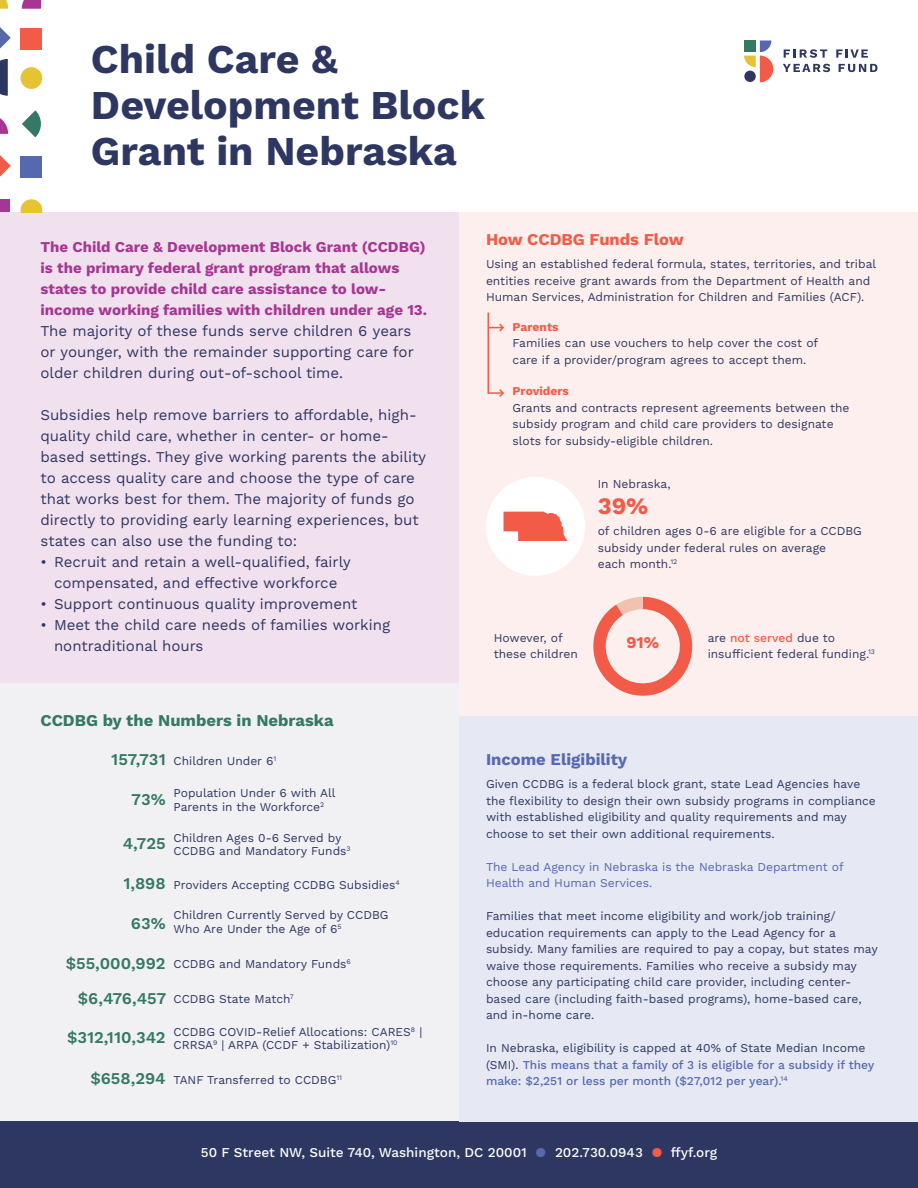
<style>
.page{position:relative;width:918px;height:1188px;background:#fff}
.page>*{position:absolute;margin:0;border:0;box-sizing:border-box;transform-origin:0 0}
.t1{font:700 40.95px/46px "Work Sans";color:#2e3761}
.t2{font:700 23.55px "Work Sans";color:#f15b47}
.t3{font:700 16.5px "Work Sans";color:#347865}
.t4{font:600 16.5px "Work Sans";color:#347865}
.t5{font:700 16.5px "Work Sans";color:#f15b47}
.t6{font:700 16.5px "Work Sans";color:#5668b0}
.t7{font:15px/21px "Work Sans";color:#2e3761}
.t8{font:700 15px/21px "Work Sans";color:#a63593}
.t9{font:500 13.5px "Work Sans";color:#fff}
.t10{font:12px/16.5px "Work Sans";color:#2e3761}
.t11{font:500 12px/16.5px "Work Sans";color:#5668b0}
.t12{font:12px/16.5px "Work Sans";color:#5668b0}
.t13{font:700 12px "Work Sans";color:#f15b47}
.s1{font-weight:600;font-size:16.5px;color:#347865}
.s2{font-weight:500;color:#f15b47}
.s3{font-weight:400;color:#2e3761}
.s4{color:#5668b0}
.s5{color:#f15b47}
</style>
<div class="page">
<div style="left:459px;top:212px;width:459px;height:504px;background:#fdefed"></div>
<svg style="left:744px;top:40px;width:29px;height:42px"></svg>
<svg style="left:784px;top:49px;width:43px;height:9px"></svg>
<svg style="left:836px;top:49px;width:32px;height:9px"></svg>
<svg style="left:783px;top:64px;width:47px;height:8px"></svg>
<svg style="left:839px;top:64px;width:38px;height:8px"></svg>
<svg style="left:593px;top:597px;width:100px;height:99px"></svg>
<div style="left:0;top:683px;width:459px;height:438px;background:#f1f1f4"></div>
<div style="left:0;top:212px;width:459px;height:471px;background:#f1e0ee"></div>
<div style="left:0;top:1121px;width:918px;height:67px;background:#2e3761"></div>
<svg style="left:489px;top:323px;width:15px;height:9px"></svg>
<svg style="left:489px;top:389px;width:15px;height:8px"></svg>
<hr style="left:488px;top:313px;width:1px;height:81px;background:#f15b47">
<div style="left:486px;top:477px;width:99px;height:99px;background:#fff;border-radius:50%"></div>
<div style="left:459px;top:716px;width:459px;height:405px;background:#e6e8f3"></div>
<div style="left:21px;top:156px;width:21px;height:22px;background:#5668b0"></div>
<svg style="left:0;top:155px;width:11px;height:22px"></svg>
<svg style="left:21px;top:199px;width:21px;height:13px"></svg>
<div style="left:21px;top:28px;width:21px;height:22px;background:#f15b47"></div>
<svg style="left:0;top:27px;width:11px;height:22px"></svg>
<div style="left:21px;top:67px;width:21px;height:22px;background:#e4c433;border-radius:50%"></div>
<svg style="left:0;top:59px;width:8px;height:37px"></svg>
<svg style="left:0;top:118px;width:8px;height:16px"></svg>
<svg style="left:0;top:0;width:8px;height:9px"></svg>
<svg style="left:22px;top:110px;width:19px;height:27px"></svg>
<svg style="left:22px;top:0;width:19px;height:9px"></svg>
<div style="left:0;top:199px;width:9px;height:13px;background:#a63593"></div>
<svg style="left:504px;top:512px;width:63px;height:29px;background:#f37565"></svg>
<h1 class="t1" style="left:91px;top:38px;width:396px">Child Care &amp;<br>Development Block<br>Grant in Nebraska</h1>
<p class="t8" style="left:40px;top:237px;width:388px">The Child Care &amp; Development Block Grant (CCDBG) is the primary federal grant program that allows states to provide child care assistance to low&shy;income working families with children under age 13.</p>
<p class="t7" style="left:40px;top:321px;width:375px">The majority of these funds serve children 6 years or younger, with the remainder supporting care for older children during out-of-school time.</p>
<p class="t7" style="left:40px;top:405px;width:387px">Subsidies help remove barriers to affordable, high&shy;quality child care, whether in center- or home&shy;based settings. They give working parents the ability to access quality care and choose the type of care that works best for them. The majority of funds go directly to providing early learning experiences, but states can also use the funding to:</p>
<p class="t7" style="left:40px;top:552px;width:312px;text-align:center">• Recruit and retain a well-qualified, fairly compensated, and effective workforce</p>
<p class="t7" style="left:40px;top:594px;width:319px">• Support continuous quality improvement</p>
<p class="t7" style="left:54px;top:615px;width:338px;text-indent:-14px">• Meet the child care needs of families working nontraditional hours</p>
<h3 class="t3" style="left:40px;top:711px;width:295px">CCDBG by the Numbers in Nebraska</h3>
<p class="t10" style="left:111px;top:753px;width:167px"><span class="s1">157,731</span> Children Under 6<sup>1</sup></p>
<h3 class="t4" style="left:131px;top:790px;width:36px">73%</h3>
<p class="t10" style="left:174px;top:787px;width:164px;line-height:13.5px">Population Under 6 with All<br>Parents in the Workforce<sup>2</sup></p>
<h3 class="t4" style="left:123px;top:834px;width:44px">4,725</h3>
<p class="t10" style="left:174px;top:831px;width:179px;line-height:13.5px">Children Ages 0-6 Served by<br>CCDBG and Mandatory Funds<sup>3</sup></p>
<p class="t10" style="left:123px;top:877px;width:278px"><span class="s1">1,898</span> Providers Accepting CCDBG Subsidies<sup>4</sup></p>
<h3 class="t4" style="left:131px;top:914px;width:36px">63%</h3>
<p class="t10" style="left:174px;top:909px;width:217px;line-height:13.5px">Children Currently Served by CCDBG<br>Who Are Under the Age of 6<sup>5</sup></p>
<p class="t10" style="left:66px;top:957px;width:287px"><span class="s1">$55,000,992</span> CCDBG and Mandatory Funds<sup>6</sup></p>
<p class="t10" style="left:78px;top:992px;width:217px"><span class="s1">$6,476,457</span> CCDBG State Match<sup>7</sup></p>
<h3 class="t4" style="left:67px;top:1028px;width:100px">$312,110,342</h3>
<p class="t10" style="left:174px;top:1025px;width:250px;line-height:13.5px">CCDBG COVID-Relief Allocations: CARES<sup>8</sup> |<br>CRRSA<sup>9</sup> | ARPA (CCDF + Stabilization)<sup>10</sup></p>
<p class="t10" style="left:90px;top:1072px;width:253px"><span class="s1">$658,294</span> TANF Transferred to CCDBG<sup>11</sup></p>
<h3 class="t5" style="left:486px;top:230px;width:199px">How CCDBG Funds Flow</h3>
<p class="t10" style="left:486px;top:256px;width:392px">Using an established federal formula, states, territories, and tribal entities receive grant awards from the Department of Health and<br>Human Services, Administration for Children and Families (ACF).</p>
<p class="t13" style="left:513px;top:320px;width:48px">Parents</p>
<p class="t10" style="left:513px;top:335px;width:307px">Families can use vouchers to help cover the cost of care if a provider/program agrees to accept them.</p>
<p class="t13" style="left:513px;top:384px;width:58px">Providers</p>
<p class="t10" style="left:513px;top:400px;width:339px">Grants and contracts represent agreements between the subsidy program and child care providers to designate slots for subsidy-eligible children.</p>
<p class="t10" style="left:598px;top:477px;width:74px">In Nebraska,</p>
<h2 class="t2" style="left:598px;top:492px;width:52px">39%</h2>
<p class="t10" style="left:598px;top:523px;width:266px">of children ages 0-6 are eligible for a CCDBG subsidy under federal rules on average<br>each month.<sup>12</sup></p>
<p class="t10" style="left:494px;top:630px;width:86px">However, of these children</p>
<h3 class="t5" style="left:626px;top:633px;width:34px">91%</h3>
<p class="t10" style="left:708px;top:630px;width:169px">are <span class="s2">not served</span> due to insufficient federal funding.<sup>13</sup></p>
<h3 class="t6" style="left:486px;top:750px;width:143px">Income Eligibility</h3>
<p class="t10" style="left:486px;top:776px;width:391px">Given CCDBG is a federal block grant, state Lead Agencies have the flexibility to design their own subsidy programs in compliance with established eligibility and quality requirements and may choose to set their own additional requirements.</p>
<p class="t12" style="left:486px;top:859px;width:359px">The Lead Agency in Nebraska is the Nebraska Department of<br>Health and Human Services.</p>
<p class="t10" style="left:486px;top:908px;width:393px">Families that meet income eligibility and work/job training/ education requirements can apply to the Lead Agency for a subsidy. Many families are required to pay a copay, but states may waive those requirements. Families who receive a subsidy may choose any participating child care provider, including center&shy;based care (including faith-based programs), home-based care, and in-home care.</p>
<p class="t11" style="left:486px;top:1040px;width:390px"><span class="s3">In Nebraska, eligibility is capped at 40% of State Median Income (SMI).</span> This means that a family of 3 is eligible for a subsidy if they make: $2,251 or less per month ($27,012 per year).<sup>14</sup></p>
<p class="t9" style="left:201px;top:1145px;width:518px">50 F Street NW, Suite 740, Washington, DC 20001 <span class="s4">●</span> 202.730.0943 <span class="s5">●</span> ffyf.org</p>
</div>
